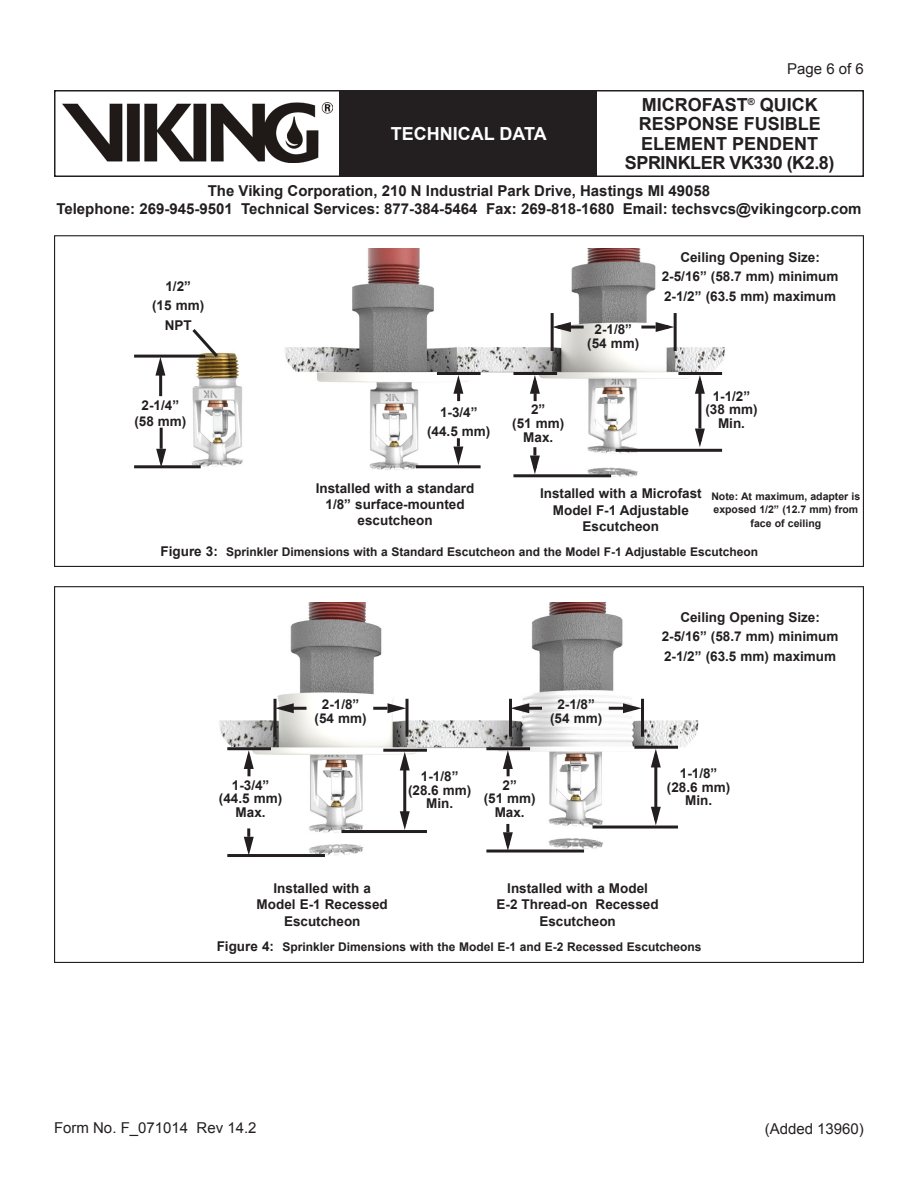
<style>
.page{position:relative;width:918px;height:1188px;background:#fff}
.page>*{position:absolute;margin:0;border:0;box-sizing:border-box;transform-origin:0 0}
.t1{font:700 18px/19.5px "Arial";color:#231f20;text-align:center}
.t2{font:700 18px "Arial";color:#fff}
.t3{font:700 15px/18px "Arial";color:#231f20;text-align:center}
.Right_Date{font:15px "Arial";color:#231f20}
.Center_-_Bold{font:700 13.5px/16.2px "Arial";color:#231f20;text-align:center}
.Center_-_Bold-2{font:700 12px "Arial";color:#231f20}
.Center_-_Bold-3{font:700 10.5px/13.5px "Arial";color:#231f20;text-align:center}
.s1{font-size:13.5px}
</style>
<div class="page">
<div style="left:54px;top:90px;width:810px;height:87px;border:2px solid #231f20"></div>
<div style="left:340px;top:91px;width:257px;height:85px;background:#231f20"></div>
<img style="left:63px;top:102px;width:269px;height:60px">
<img style="left:219px;top:603px;width:480px;height:252px">
<img style="left:151px;top:248px;width:574px;height:230px">
<svg style="left:189px;top:326px;width:32px;height:34px"></svg>
<hr style="left:134px;top:355px;width:71px;height:3px;background:#231f20">
<hr style="left:134px;top:465px;width:67px;height:3px;background:#231f20">
<svg style="left:153px;top:359px;width:14px;height:18px"></svg>
<svg style="left:154px;top:447px;width:14px;height:18px"></svg>
<hr style="left:159px;top:375px;width:3px;height:21px;background:#231f20">
<hr style="left:160px;top:428px;width:3px;height:21px;background:#231f20">
<hr style="left:437px;top:372px;width:44px;height:3px;background:#231f20">
<hr style="left:416px;top:465px;width:65px;height:3px;background:#231f20">
<svg style="left:451px;top:377px;width:14px;height:24px"></svg>
<svg style="left:451px;top:438px;width:14px;height:25px"></svg>
<hr style="left:513px;top:372px;width:44px;height:3px;background:#231f20">
<hr style="left:513px;top:474px;width:98px;height:3px;background:#231f20">
<svg style="left:528px;top:377px;width:14px;height:24px"></svg>
<svg style="left:528px;top:447px;width:14px;height:25px"></svg>
<hr style="left:678px;top:372px;width:44px;height:3px;background:#231f20">
<hr style="left:616px;top:449px;width:106px;height:3px;background:#231f20">
<svg style="left:693px;top:377px;width:14px;height:18px"></svg>
<svg style="left:693px;top:427px;width:14px;height:18px"></svg>
<hr style="left:698px;top:391px;width:3px;height:38px;background:#231f20">
<hr style="left:551px;top:313px;width:3px;height:38px;background:#231f20">
<hr style="left:674px;top:313px;width:3px;height:38px;background:#231f20">
<svg style="left:554px;top:320px;width:18px;height:14px"></svg>
<svg style="left:654px;top:320px;width:18px;height:14px"></svg>
<hr style="left:569px;top:326px;width:15px;height:3px;background:#231f20">
<hr style="left:641px;top:326px;width:15px;height:3px;background:#231f20">
<hr style="left:227px;top:747px;width:44px;height:3px;background:#231f20">
<hr style="left:227px;top:854px;width:98px;height:3px;background:#231f20">
<svg style="left:242px;top:752px;width:14px;height:24px"></svg>
<svg style="left:242px;top:828px;width:14px;height:25px"></svg>
<hr style="left:383px;top:749px;width:44px;height:3px;background:#231f20">
<hr style="left:341px;top:830px;width:86px;height:3px;background:#231f20">
<svg style="left:398px;top:754px;width:14px;height:18px"></svg>
<svg style="left:398px;top:810px;width:14px;height:18px"></svg>
<hr style="left:403px;top:767px;width:3px;height:47px;background:#231f20">
<hr style="left:274px;top:699px;width:3px;height:38px;background:#231f20">
<hr style="left:406px;top:699px;width:3px;height:38px;background:#231f20">
<svg style="left:277px;top:701px;width:18px;height:14px"></svg>
<svg style="left:386px;top:701px;width:18px;height:14px"></svg>
<hr style="left:292px;top:707px;width:15px;height:3px;background:#231f20">
<hr style="left:373px;top:707px;width:15px;height:3px;background:#231f20">
<hr style="left:486px;top:747px;width:44px;height:3px;background:#231f20">
<hr style="left:486px;top:850px;width:98px;height:3px;background:#231f20">
<svg style="left:501px;top:752px;width:14px;height:24px"></svg>
<svg style="left:501px;top:824px;width:14px;height:25px"></svg>
<hr style="left:634px;top:746px;width:44px;height:3px;background:#231f20">
<hr style="left:593px;top:826px;width:85px;height:3px;background:#231f20">
<svg style="left:649px;top:751px;width:14px;height:18px"></svg>
<svg style="left:649px;top:805px;width:14px;height:18px"></svg>
<hr style="left:654px;top:764px;width:3px;height:50px;background:#231f20">
<hr style="left:509px;top:699px;width:3px;height:38px;background:#231f20">
<hr style="left:641px;top:699px;width:3px;height:38px;background:#231f20">
<svg style="left:513px;top:701px;width:18px;height:14px"></svg>
<svg style="left:622px;top:701px;width:18px;height:14px"></svg>
<hr style="left:528px;top:707px;width:14px;height:3px;background:#231f20">
<hr style="left:609px;top:707px;width:14px;height:3px;background:#231f20">
<h1 class="t2" style="left:391px;top:121px;width:157px">TECHNICAL DATA</h1>
<p class="Right_Date" style="left:787px;top:59px;width:78px">Page 6 of 6</p>
<h1 class="t1" style="left:625px;top:95px;width:211px">MICROFAST<sup>®</sup> QUICK<br>RESPONSE FUSIBLE<br>ELEMENT PENDENT<br>SPRINKLER VK330 (K2.8)</h1>
<p class="t3" style="left:56px;top:182px;width:807px">The Viking Corporation, 210 N Industrial Park Drive, Hastings MI 49058<br>Telephone: 269-945-9501 Technical Services: 877-384-5464 Fax: 269-818-1680 Email: techsvcs@vikingcorp.com</p>
<p class="Center_-_Bold" style="left:165px;top:279px;width:27px">1/2”</p>
<p class="Center_-_Bold" style="left:152px;top:298px;width:54px">(15 mm)</p>
<p class="Center_-_Bold" style="left:165px;top:317px;width:28px">NPT</p>
<p class="Center_-_Bold" style="left:134px;top:397px;width:54px">2-1/4” (58 mm)</p>
<p class="Center_-_Bold" style="left:440px;top:404px;width:39px">1-3/4”</p>
<p class="Center_-_Bold" style="left:427px;top:424px;width:65px">(44.5 mm)</p>
<p class="Center_-_Bold" style="left:531px;top:402px;width:16px">2”</p>
<p class="Center_-_Bold" style="left:512px;top:416px;width:54px">(51 mm)</p>
<p class="Center_-_Bold" style="left:523px;top:429px;width:32px">Max.</p>
<p class="Center_-_Bold" style="left:595px;top:322px;width:39px">2-1/8”</p>
<p class="Center_-_Bold" style="left:587px;top:335px;width:54px">(54 mm)</p>
<p class="Center_-_Bold" style="left:680px;top:250px;width:141px">Ceiling Opening Size:</p>
<p class="Center_-_Bold" style="left:662px;top:269px;width:178px">2-5/16” (58.7 mm) minimum</p>
<p class="Center_-_Bold" style="left:664px;top:288px;width:174px">2-1/2” (63.5 mm) maximum</p>
<p class="Center_-_Bold" style="left:713px;top:388px;width:39px">1-1/2”</p>
<p class="Center_-_Bold" style="left:705px;top:402px;width:54px">(38 mm)</p>
<p class="Center_-_Bold" style="left:718px;top:416px;width:28px">Min.</p>
<p class="Center_-_Bold" style="left:316px;top:481px;width:160px">Installed with a standard<br>1/8” surface-mounted escutcheon</p>
<p class="Center_-_Bold" style="left:540px;top:486px;width:163px">Installed with a Microfast<br>Model F-1 Adjustable<br>Escutcheon</p>
<p class="Center_-_Bold-3" style="left:711px;top:490px;width:150px">Note: At maximum, adapter is exposed 1/2” (12.7 mm) from face of ceiling</p>
<p class="Center_-_Bold-2" style="left:161px;top:544px;width:599px"><span class="s1">Figure 3:</span> Sprinkler Dimensions with a Standard Escutcheon and the Model F-1 Adjustable Escutcheon</p>
<p class="Center_-_Bold" style="left:232px;top:777px;width:39px">1-3/4”</p>
<p class="Center_-_Bold" style="left:219px;top:791px;width:65px">(44.5 mm)</p>
<p class="Center_-_Bold" style="left:236px;top:805px;width:32px">Max.</p>
<p class="Center_-_Bold" style="left:322px;top:697px;width:39px">2-1/8”</p>
<p class="Center_-_Bold" style="left:315px;top:711px;width:54px">(54 mm)</p>
<p class="Center_-_Bold" style="left:557px;top:697px;width:39px">2-1/8”</p>
<p class="Center_-_Bold" style="left:550px;top:711px;width:54px">(54 mm)</p>
<p class="Center_-_Bold" style="left:421px;top:768px;width:39px">1-1/8”</p>
<p class="Center_-_Bold" style="left:408px;top:782px;width:65px">(28.6 mm)</p>
<p class="Center_-_Bold" style="left:426px;top:796px;width:28px">Min.</p>
<p class="Center_-_Bold" style="left:503px;top:777px;width:16px">2”</p>
<p class="Center_-_Bold" style="left:484px;top:791px;width:54px">(51 mm)</p>
<p class="Center_-_Bold" style="left:495px;top:805px;width:32px">Max.</p>
<p class="Center_-_Bold" style="left:680px;top:610px;width:141px">Ceiling Opening Size:</p>
<p class="Center_-_Bold" style="left:662px;top:629px;width:178px">2-5/16” (58.7 mm) minimum</p>
<p class="Center_-_Bold" style="left:664px;top:648px;width:174px">2-1/2” (63.5 mm) maximum</p>
<p class="Center_-_Bold" style="left:680px;top:765px;width:39px">1-1/8”</p>
<p class="Center_-_Bold" style="left:667px;top:779px;width:65px">(28.6 mm)</p>
<p class="Center_-_Bold" style="left:685px;top:793px;width:28px">Min.</p>
<p class="Center_-_Bold" style="left:257px;top:881px;width:133px">Installed with a<br>Model E-1 Recessed<br>Escutcheon</p>
<p class="Center_-_Bold" style="left:497px;top:881px;width:163px">Installed with a Model<br>E-2 Thread-on Recessed<br>Escutcheon</p>
<p class="Center_-_Bold-2" style="left:217px;top:939px;width:486px"><span class="s1">Figure 4:</span> Sprinkler Dimensions with the Model E-1 and E-2 Recessed Escutcheons</p>
<p class="Right_Date" style="left:54px;top:1118px;width:204px">Form No. F_071014 Rev 14.2</p>
<p class="Right_Date" style="left:765px;top:1119px;width:101px">(Added 13960)</p>
</div>
